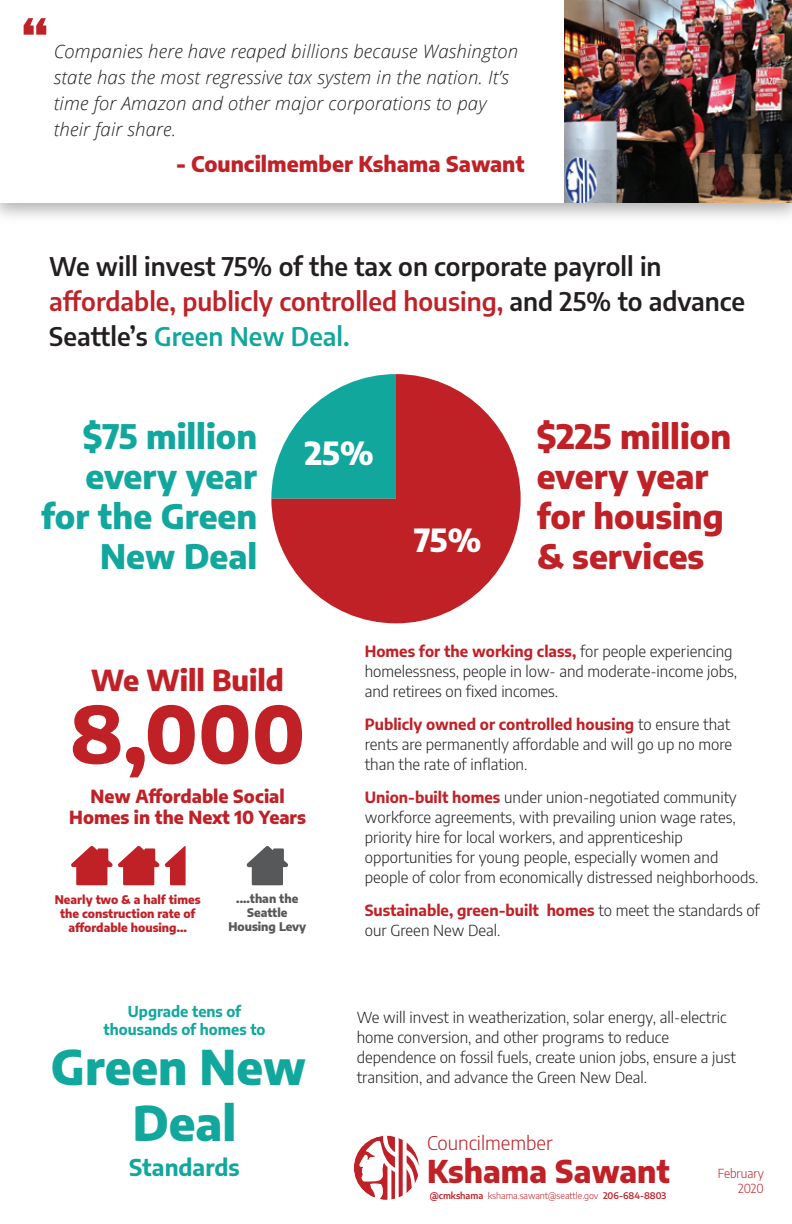
<style>
.page{position:relative;width:792px;height:1224px;background:#fff}
.page>*{position:absolute;margin:0;border:0;box-sizing:border-box;transform-origin:0 0}
.t1{font:800 78.3px "Encode Sans";color:#c02127}
.t2{font:800 47px/56.4px "Encode Sans";color:#12a79d;text-align:center}
.t3{font:800 33.2px/39.8px "Encode Sans";color:#c02127}
.t4{font:800 33.2px/39.8px "Encode Sans";color:#12a79d;text-align:right}
.t5{font:800 31.3px "Encode Sans";color:#fff}
.t6{font:800 30.9px "Encode Sans";color:#c02127}
.t7{font:800 28.4px "Encode Sans";color:#c02127}
.t8{font:600 25.2px/35px "Encode Sans";color:#231f20}
.t9{font:700 22.8px "Encode Sans";color:#12a79d}
.t10{font:800 21.2px "Encode Sans";color:#c02127}
.t11{font:300 18.9px "Encode Sans";color:#c02127}
.t12{font:italic 300 18.5px/26px "Open Sans";letter-spacing:.01em;color:#231f20}
.t13{font:800 17.7px/21.3px "Encode Sans";color:#c02127;text-align:center}
.t14{font:300 15.2px/20px "Encode Sans";color:#231f20}
.t15{font:700 14.8px/17.8px "Encode Sans";color:#12a79d;text-align:center}
.t16{font:300 12.5px/15px "Encode Sans";color:#c02127;text-align:right;scale:.95 1}
.t17{font:800 11.7px/14px "Encode Sans";color:#c02127;text-align:center}
.t18{font:800 11.7px/14px "Encode Sans";color:#57585a;text-align:center}
.t19{font:300 9px "Encode Sans";color:#c02127}
.s1{color:#c02127}
.s2{color:#12a79d}
.s3{font-weight:700;color:#c02127}
.s4{font-weight:600}
</style>
<div class="page">
<img style="left:0;top:202px;width:792px;height:15px">
<svg style="left:271px;top:374px;width:250px;height:249px;fill:#c02127"></svg>
<img style="left:564px;top:0;width:228px;height:202px">
<svg style="left:24px;top:18px;width:22px;height:17px"></svg>
<svg style="left:247px;top:846px;width:41px;height:39px"></svg>
<svg style="left:71px;top:846px;width:115px;height:39px"></svg>
<div style="left:354px;top:1135px;width:65px;height:65px;background:#c02127;border-radius:50%"></div>
<svg style="left:359px;top:1137px;width:59px;height:62px"></svg>
<div style="left:353px;top:1135px;width:67px;height:66px;border:1px solid #fff;border-radius:50%"></div>
<p class="t12" style="left:54px;top:38px;width:466px">Companies here have reaped billions because Washington state has the most regressive tax system in the nation. It’s time for Amazon and other major corporations to pay their fair share.</p>
<h3 class="t10" style="left:176px;top:147px;width:350px">- Councilmember Kshama Sawant</h3>
<h3 class="t8" style="left:49px;top:247px;width:697px">We will invest 75% of the tax on corporate payroll in <span class="s1">affordable, publicly controlled housing,</span> and 25% to advance<br>Seattle’s <span class="s2">Green New Deal.</span></h3>
<h3 class="t4" style="left:41px;top:414px;width:218px">$75 million every year for the Green<br>New Deal</h3>
<h3 class="t5" style="left:305px;top:429px;width:71px">25%</h3>
<h3 class="t5" style="left:414px;top:516px;width:69px">75%</h3>
<h3 class="t3" style="left:537px;top:414px;width:196px">$225 million every year for housing &amp; services</h3>
<h3 class="t7" style="left:91px;top:658px;width:194px">We Will Build</h3>
<h1 class="t1" style="left:70px;top:673px;width:237px">8,000</h1>
<p class="t13" style="left:69px;top:784px;width:238px">New Affordable Social<br>Homes in the Next 10 Years</p>
<p class="t17" style="left:55px;top:891px;width:147px">Nearly two &amp; a half times the construction rate of affordable housing...</p>
<p class="t18" style="left:228px;top:891px;width:79px">....than the<br>Seattle<br>Housing Levy</p>
<p class="t15" style="left:104px;top:1002px;width:163px">Upgrade tens of thousands of homes to</p>
<h2 class="t2" style="left:51px;top:1036px;width:257px">Green New<br>Deal</h2>
<h3 class="t9" style="left:129px;top:1151px;width:112px">Standards</h3>
<p class="t14" style="left:365px;top:641px;width:374px"><span class="s3">Homes for the working class,</span> for people experiencing homelessness, people in low- and moderate-income jobs, and retirees on fixed incomes.</p>
<p class="t14" style="left:365px;top:714px;width:369px"><span class="s3">Publicly owned or controlled housing</span> to ensure that rents are permanently affordable and will go up no more than the rate of inflation.</p>
<p class="t14" style="left:365px;top:787px;width:395px"><span class="s3">Union-built homes</span> under union-negotiated community workforce agreements, with prevailing union wage rates, priority hire for local workers, and apprenticeship opportunities for young people, especially women and people of color from economically distressed neighborhoods.</p>
<p class="t14" style="left:365px;top:900px;width:397px"><span class="s3">Sustainable, green-built homes</span> to meet the standards of our Green New Deal.</p>
<p class="t14" style="left:357px;top:1006px;width:381px">We will invest in weatherization, solar energy, all-electric home conversion, and other programs to reduce dependence on fossil fuels, create union jobs, ensure a just transition, and advance the Green New Deal.</p>
<p class="t11" style="left:427px;top:1129px;width:127px">Councilmember</p>
<h3 class="t6" style="left:427px;top:1147px;width:244px">Kshama Sawant</h3>
<p class="t19" style="left:430px;top:1190px;width:238px"><span class="s4">@cmkshama</span> kshama.sawant@seattle.gov <span class="s4">206-684-8803</span></p>
<p class="t16" style="left:718px;top:1165px;width:50px">February<br>2020</p>
</div>
